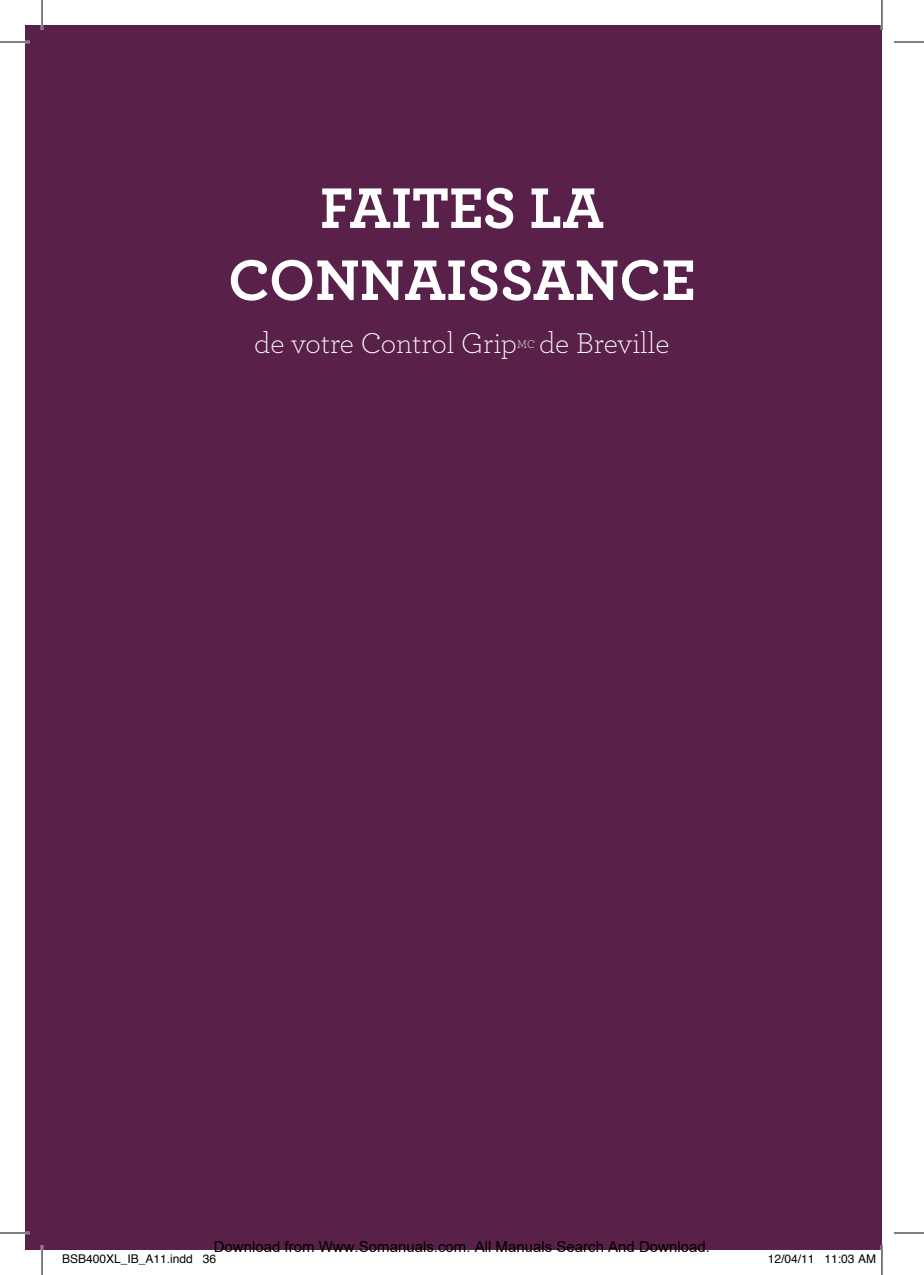
<style>
.page{position:relative;width:924px;height:1275px;background:#fff}
.page>*{position:absolute;margin:0;border:0;box-sizing:border-box;transform-origin:0 0}
.t1{font:60px/72px "Archer Bold LF";color:#fff;text-align:center}
.t2{font:30px "Archer Light LF";color:#fff}
.t3{font:15px "Arial";color:#000}
.t4{font:12px "Helvetica";color:#000}
.t5{font:11.6px "Archer Light LF";color:#fff}
</style>
<div class="page">
<div style="left:25px;top:25px;width:856px;height:1225px;background:#592049"></div>
<hr style="left:0;top:41px;width:30px;height:2px;background:#fff">
<hr style="left:0;top:1231px;width:30px;height:3px;background:#fff">
<hr style="left:41px;top:0;width:2px;height:30px;background:#fff">
<hr style="left:41px;top:1245px;width:2px;height:30px;background:#fff">
<hr style="left:880px;top:0;width:2px;height:30px;background:#fff">
<hr style="left:880px;top:1245px;width:2px;height:30px;background:#fff">
<hr style="left:0;top:42px;width:30px;height:1px;background:#000">
<hr style="left:893px;top:42px;width:30px;height:1px;background:#000">
<hr style="left:0;top:1232px;width:30px;height:1px;background:#000">
<hr style="left:893px;top:1232px;width:30px;height:1px;background:#000">
<hr style="left:42px;top:0;width:1px;height:30px;background:#000">
<hr style="left:42px;top:1245px;width:1px;height:30px;background:#000">
<hr style="left:881px;top:0;width:1px;height:30px;background:#000">
<hr style="left:881px;top:1245px;width:1px;height:30px;background:#000">
<h1 class="t1" style="left:228px;top:170px;width:469px">FAITES LA<br>CONNAISSANCE</h1>
<h2 class="t2" style="left:254px;top:324px;width:264px">de votre Control Grip</h2>
<p class="t5" style="left:517px;top:337px;width:19px">MC</p>
<h2 class="t2" style="left:539px;top:324px;width:132px">de Breville</h2>
<p class="t3" style="left:214px;top:1238px;width:497px">Download from Www.Somanuals.com. All Manuals Search And Download.</p>
<p class="t4" style="left:62px;top:1249px;width:156px">BSB400XL_IB_A11.indd 36</p>
<p class="t4" style="left:767px;top:1249px;width:110px">12/04/11 11:03 AM</p>
</div>
